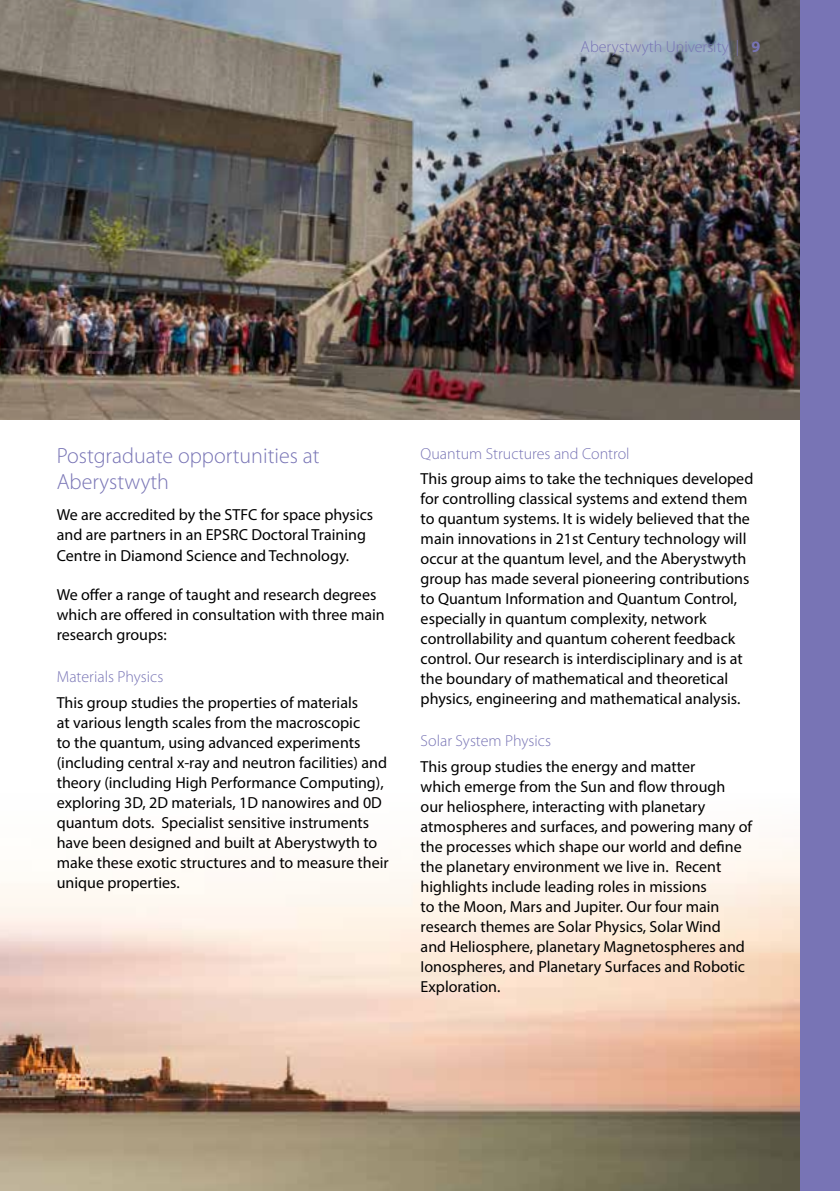
<style>
.page{position:relative;width:840px;height:1191px;background:#fff}
.page>*{position:absolute;margin:0;border:0;box-sizing:border-box;transform-origin:0 0}
.t1{font:300 22px/26px "Myriad Pro";color:#7874b5}
.t2{font:16px/20px "Myriad Pro";color:#000}
.t3{font:300 16px "Myriad Pro";color:#7874b5}
.s1{font-weight:700}
</style>
<div class="page">
<img style="left:0;top:842px;width:799px;height:349px">
<img style="left:1px;top:0;width:798px;height:420px">
<img style="left:0;top:0;width:1px;height:420px">
<div style="left:799px;top:0;width:40px;height:1191px;background:#7874b5"></div>
<p class="t3" style="left:580px;top:37px;width:181px">Aberystwyth University | <span class="s1">9</span></p>
<h1 class="t1" style="left:57px;top:442px;width:264px">Postgraduate opportunities at<br>Aberystwyth</h1>
<p class="t2" style="left:57px;top:505px;width:318px">We are accredited by the STFC for space physics and are partners in an EPSRC Doctoral Training<br>Centre in Diamond Science and Technology.</p>
<p class="t2" style="left:57px;top:585px;width:329px">We offer a range of taught and research degrees which are offered in consultation with three main research groups:</p>
<p class="t3" style="left:57px;top:667px;width:108px">Materials Physics</p>
<p class="t2" style="left:57px;top:692px;width:333px">This group studies the properties of materials<br>at various length scales from the macroscopic<br>to the quantum, using advanced experiments (including central x-ray and neutron facilities) and theory (including High Performance Computing), exploring 3D, 2D materials, 1D nanowires and 0D quantum dots. Specialist sensitive instruments have been designed and built at Aberystwyth to make these exotic structures and to measure their unique properties.</p>
<p class="t3" style="left:420px;top:443px;width:210px">Quantum Structures and Control</p>
<p class="t2" style="left:420px;top:468px;width:334px">This group aims to take the techniques developed for controlling classical systems and extend them to quantum systems. It is widely believed that the main innovations in 21st Century technology will occur at the quantum level, and the Aberystwyth group has made several pioneering contributions to Quantum Information and Quantum Control, especially in quantum complexity, network controllability and quantum coherent feedback control. Our research is interdisciplinary and is at the boundary of mathematical and theoretical physics, engineering and mathematical analysis.</p>
<p class="t3" style="left:420px;top:731px;width:132px">Solar System Physics</p>
<p class="t2" style="left:420px;top:756px;width:333px">This group studies the energy and matter<br>which emerge from the Sun and flow through<br>our heliosphere, interacting with planetary atmospheres and surfaces, and powering many of the processes which shape our world and define the planetary environment we live in. Recent highlights include leading roles in missions<br>to the Moon, Mars and Jupiter. Our four main research themes are Solar Physics, Solar Wind<br>and Heliosphere, planetary Magnetospheres and Ionospheres, and Planetary Surfaces and Robotic Exploration.</p>
</div>
